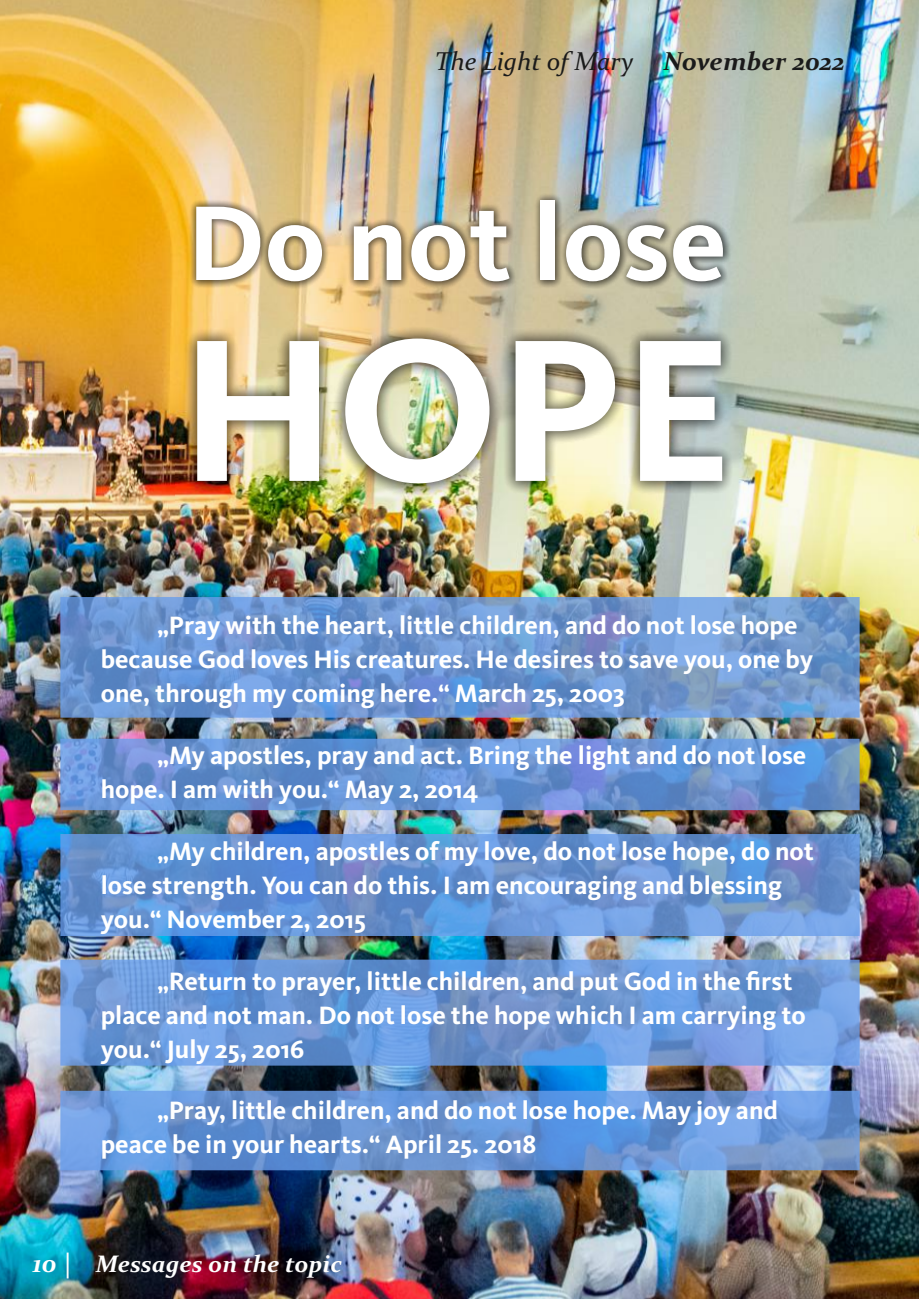
<style>
.page{position:relative;width:919px;height:1299px;background:#fff}
.page>*{position:absolute;margin:0;border:0;box-sizing:border-box;transform-origin:0 0}
.t1{font:700 209.8px "Kievit Pro";color:#fff}
.t2{font:700 110px "Kievit Pro";color:#fff}
.t3{font:700 26px/34px "Kievit Pro";color:#fff}
.t4{font:italic 26px "Constantia";color:#1a1a1a}
.t5{font:italic 700 24px "Constantia";color:#fff}
.s1{font-weight:700}
.s2{font-size:26px}
</style>
<div class="page">
<img style="left:0;top:0;width:918px;height:1298px">
<div style="left:175px;top:316px;width:568px;height:190px;background:#000;opacity:.7"></div>
<div style="left:184px;top:188px;width:551px;height:106px;background:#000;opacity:.7"></div>
<img style="left:60px;top:597px;width:799px;height:573px">
<p class="t4" style="left:435px;top:50px;width:411px">The Light of Mary <span class="s1">November 2022</span></p>
<h2 class="t2" style="left:187px;top:196px;width:541px">Do not lose</h2>
<h1 class="t1" style="left:180px;top:321px;width:555px">HOPE</h1>
<p class="t3" style="left:101px;top:610px;width:714px;text-indent:57px">„Pray with the heart, little children, and do not lose hope because God loves His creatures. He desires to save you, one by one, through my coming here.“ March 25, 2003</p>
<p class="t3" style="left:101px;top:740px;width:707px;text-indent:57px">„My apostles, pray and act. Bring the light and do not lose hope. I am with you.“ May 2, 2014</p>
<p class="t3" style="left:101px;top:836px;width:714px;text-indent:57px">„My children, apostles of my love, do not lose hope, do not lose strength. You can do this. I am encouraging and blessing you.“ November 2, 2015</p>
<p class="t3" style="left:101px;top:965px;width:706px;text-indent:57px">„Return to prayer, little children, and put God in the first place and not man. Do not lose the hope which I am carrying to you.“ July 25, 2016</p>
<p class="t3" style="left:101px;top:1095px;width:678px;text-indent:57px">„Pray, little children, and do not lose hope. May joy and peace be in your hearts.“ April 25. 2018</p>
<p class="t5" style="left:32px;top:1253px;width:311px"><span class="s2">10 |</span> Messages on the topic</p>
</div>
